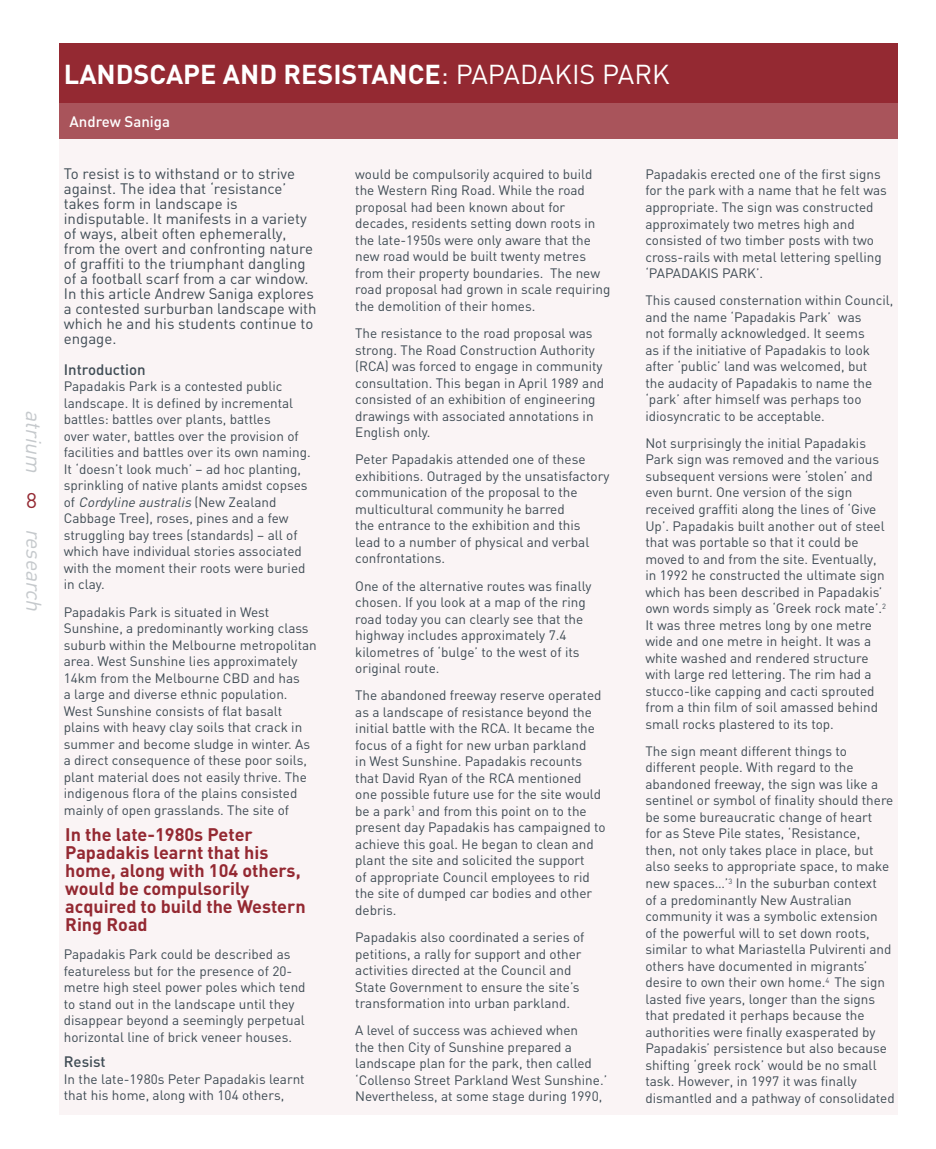
<style>
.page{position:relative;width:936px;height:1149px;background:#fff}
.page>*{position:absolute;margin:0;border:0;box-sizing:border-box;transform-origin:0 0}
.t1{font:700 27px "DIN";color:#fff}
.t2{font:italic 21px "DIN";color:#c5c9cc}
.t3{font:21px "DIN";color:#942932}
.t4{font:700 18px/18px "DIN";color:#942932}
.t5{font:15px/15px "DIN";color:#3e4b54}
.t6{font:500 15px "DIN";color:#3e4b54}
.t7{font:500 15px "DIN";color:#fff}
.t8{font:13.5px/16.5px "DIN";color:#3e4b54}
.s1{font-weight:400}
.s2{font-style:italic}
</style>
<div class="page">
<div style="left:60px;top:126px;width:837px;height:988px;background:#faf4f5"></div>
<div style="left:60px;top:43px;width:837px;height:60px;background:#942932"></div>
<div style="left:60px;top:103px;width:837px;height:36px;background:#a9545b"></div>
<h2 class="t2" style="left:47px;top:410px;width:69px;rotate:90deg">atrium</h2>
<h2 class="t3" style="left:26px;top:487px;width:12px">8</h2>
<h2 class="t2" style="left:47px;top:529px;width:89px;rotate:90deg">research</h2>
<h1 class="t1" style="left:64px;top:57px;width:607px">LANDSCAPE AND RESISTANCE<span class="s1">: PAPADAKIS PARK</span></h1>
<p class="t7" style="left:69px;top:112px;width:102px">Andrew Saniga</p>
<p class="t5" style="left:64px;top:165px;width:254px">To resist is to withstand or to strive against. The idea that ‘resistance’ takes form in landscape is indisputable. It manifests in a variety of ways, albeit often ephemerally, from the overt and confronting nature of graffiti to the triumphant dangling of a football scarf from a car window.<br>In this article Andrew Saniga explores a contested surburban landscape with which he and his students continue to engage.</p>
<p class="t6" style="left:64px;top:359px;width:83px">Introduction</p>
<p class="t8" style="left:64px;top:378px;width:248px">Papadakis Park is a contested public landscape. It is defined by incremental battles: battles over plants, battles<br>over water, battles over the provision of facilities and battles over its own naming.<br>It ‘doesn’t look much’ – ad hoc planting, sprinkling of native plants amidst copses o f <span class="s2">Cordyline australis</span> ( N ew Z e a l a n d Cabbage Tree), roses, pines and a few struggling bay trees (standards) – all of which have individual stories associated with the moment their roots were buried in clay.</p>
<p class="t8" style="left:64px;top:603px;width:254px">Papadakis Park is situated in West Sunshine, a predominantly working class suburb within the Melbourne metropolitan area. West Sunshine lies approximately 14km from the Melbourne CBD and has<br>a large and diverse ethnic population.<br>West Sunshine consists of flat basalt plains with heavy clay soils that crack in summer and become sludge in winter. As a direct consequence of these poor soils, plant material does not easily thrive. The indigenous flora of the plains consisted mainly of open grasslands. The site of</p>
<h3 class="t4" style="left:65px;top:824px;width:242px">In the late-1980s Peter<br>Papadakis learnt that his home, along with 104 others, would be compulsorily acquired to build the Western<br>Ring Road</h3>
<p class="t8" style="left:64px;top:945px;width:243px">Papadakis Park could be described as featureless but for the presence of 20- metre high steel power poles which tend to stand out in the landscape until they disappear beyond a seemingly perpetual horizontal line of brick veneer houses.</p>
<p class="t6" style="left:64px;top:1051px;width:43px">Resist</p>
<p class="t8" style="left:64px;top:1070px;width:242px">In the late-1980s Peter Papadakis learnt that his home, along with 104 others,</p>
<p class="t8" style="left:355px;top:165px;width:256px">would be compulsorily acquired to build the Western Ring Road. While the road proposal had been known about for decades, residents setting down roots in the late-1950s were only aware that the new road would be built twenty metres from their property boundaries. The new road proposal had grown in scale requiring the demolition of their homes.</p>
<p class="t8" style="left:355px;top:324px;width:250px">The resistance to the road proposal was strong. The Road Construction Authority (RCA) was forced to engage in community consultation. This began in April 1989 and consisted of an exhibition of engineering drawings with associated annotations in English only.</p>
<p class="t8" style="left:355px;top:451px;width:256px">Peter Papadakis attended one of these exhibitions. Outraged by the unsatisfactory communication of the proposal to the multicultural community he barred<br>the entrance to the exhibition and this<br>lead to a number of physical and verbal confrontations.</p>
<p class="t8" style="left:355px;top:577px;width:238px">One of the alternative routes was finally chosen. If you look at a map of the ring road today you can clearly see that the highway includes approximately 7.4 kilometres of ‘bulge’ to the west of its original route.</p>
<p class="t8" style="left:355px;top:686px;width:252px">The abandoned freeway reserve operated as a landscape of resistance beyond the initial battle with the RCA. It became the focus of a fight for new urban parkland<br>in West Sunshine. Papadakis recounts that David Ryan of the RCA mentioned one possible future use for the site would be a park<sup>1</sup> and from this point on to the present day Papadakis has campaigned to achieve this goal. He began to clean and plant the site and solicited the support<br>of appropriate Council employees to rid the site of dumped car bodies and other debris.</p>
<p class="t8" style="left:355px;top:928px;width:231px">Papadakis also coordinated a series of petitions, a rally for support and other activities directed at the Council and State Government to ensure the site’s transformation into urban parkland.</p>
<p class="t8" style="left:355px;top:1021px;width:253px">A level of success was achieved when<br>the then City of Sunshine prepared a landscape plan for the park, then called ‘Collenso Street Parkland West Sunshine.’ Nevertheless, at some stage during 1990,</p>
<p class="t8" style="left:645px;top:165px;width:243px">Papadakis erected one of the first signs for the park with a name that he felt was appropriate. The sign was constructed approximately two metres high and consisted of two timber posts with two cross-rails with metal lettering spelling ‘PAPADAKIS PARK’.</p>
<p class="t8" style="left:645px;top:292px;width:249px">This caused consternation within Council, and the name ‘Papadakis Park’ was<br>not formally acknowledged. It seems<br>as if the initiative of Papadakis to look after ‘public’ land was welcomed, but<br>the audacity of Papadakis to name the ‘park’ after himself was perhaps too idiosyncratic to be acceptable.</p>
<p class="t8" style="left:645px;top:434px;width:242px">Not surprisingly the initial Papadakis Park sign was removed and the various subsequent versions were ‘stolen’ and even burnt. One version of the sign received graffiti along the lines of ‘Give Up’. Papadakis built another out of steel that was portable so that it could be moved to and from the site. Eventually, in 1992 he constructed the ultimate sign which has been described in Papadakis’ own words simply as ‘Greek rock mate’.<sup>2<br></sup>It was three metres long by one metre wide and one metre in height. It was a white washed and rendered structure with large red lettering. The rim had a stucco-like capping and cacti sprouted from a thin film of soil amassed behind small rocks plastered to its top.</p>
<p class="t8" style="left:645px;top:742px;width:251px">The sign meant different things to different people. With regard to the abandoned freeway, the sign was like a sentinel or symbol of finality should there be some bureaucratic change of heart<br>for as Steve Pile states, ‘Resistance,<br>then, not only takes place in place, but also seeks to appropriate space, to make new spaces…’<sup>3</sup> In the suburban context<br>of a predominantly New Australian community it was a symbolic extension<br>of the powerful will to set down roots, similar to what Mariastella Pulvirenti and others have documented in migrants’ desire to own their own home.<sup>4</sup> The sign lasted five years, longer than the signs that predated it perhaps because the authorities were finally exasperated by Papadakis’ persistence but also because shifting ‘greek rock’ would be no small task. However, in 1997 it was finally dismantled and a pathway of consolidated</p>
</div>
